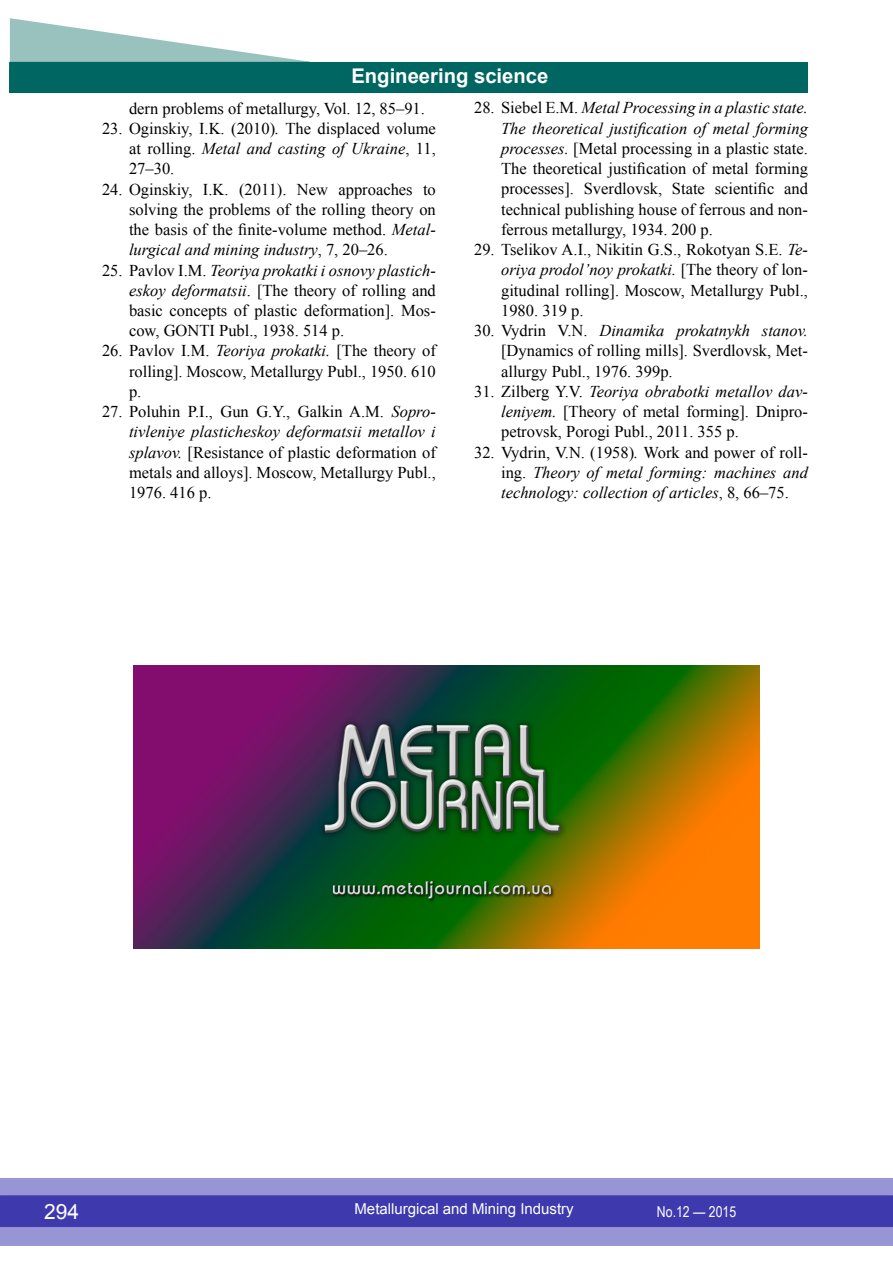
<style>
.page{position:relative;width:893px;height:1263px;background:#fff}
.page>*{position:absolute;margin:0;border:0;box-sizing:border-box;transform-origin:0 0}
.t1{font:21px "Arial";color:#fff}
.t2{font:700 20.25px "Arial";color:#fff}
.t3{font:16.5px/20.2px "Times New Roman";color:#000;text-align:justify}
.t4{font:italic 16.5px/20.2px "Times New Roman";color:#000;text-align:justify}
.t5{font:15px "Arial";color:#fff}
.t6{font:15px "Arial Narrow";color:#fff}
.s1{font-style:italic}
.s2{font-style:normal}
</style>
<div class="page">
<div style="left:0;top:1178px;width:893px;height:68px;background:#9795d3"></div>
<div style="left:0;top:1195px;width:893px;height:32px;background:#3e3aae;border:2px solid #3e3aae"></div>
<div style="left:10px;top:62px;width:798px;height:30px;background:#006661"></div>
<svg style="left:10px;top:18px;width:300px;height:44px"></svg>
<img style="left:134px;top:665px;width:625px;height:283px">
<p class="t2" style="left:351px;top:62px;width:198px">Engineering science</p>
<p class="t3" style="left:129px;top:98px;width:297px">dern problems of metallurgy, Vol. 12, 85–91.</p>
<p class="t3" style="left:129px;top:118px;width:308px;text-indent:-27px">23. Oginskiy, I.K. (2010)<span class="s1">.</span> The displaced volume at rolling. <span class="s1">Metal and casting of Ukraine</span>, 11, 27–30.</p>
<p class="t3" style="left:129px;top:179px;width:308px;text-indent:-27px">24. Oginskiy, I.K. (2011). New approaches to solving the problems of the rolling theory on the basis of the finite-volume method. <span class="s1">Metal&shy;lurgical and mining industry</span>, 7, 20–26.</p>
<p class="t3" style="left:129px;top:260px;width:308px;text-indent:-27px">25. Pavlov I.M. <span class="s1">Teoriya prokatki i osnovy plastich&shy;eskoy deformatsii</span>. [The theory of rolling and basic concepts of plastic deformation]. Mos&shy;cow, GONTI Publ., 1938. 514 p.</p>
<p class="t3" style="left:129px;top:341px;width:308px;text-indent:-27px">26. Pavlov I.M. <span class="s1">Teoriya prokatki.</span> [The theory of rolling]. Moscow, Metallurgy Publ., 1950. 610 p.</p>
<p class="t3" style="left:129px;top:401px;width:308px;text-indent:-27px">27. Poluhin P.I., Gun G.Y., Galkin A.M. <span class="s1">Sopro&shy;tivleniye plasticheskoy deformatsii metallov i splavov.</span> [Resistance of plastic deformation of metals and alloys]. Moscow, Metallurgy Publ., 1976. 416 p.</p>
<p class="t3" style="left:501px;top:98px;width:308px;text-indent:-27px">28. Siebel E.M. <span class="s1">Metal Processing in a plastic state.<br>The theoretical justification of metal forming processes.</span> [Metal processing in a plastic state.<br>The theoretical justification of metal forming processes]. Sverdlovsk, State scientific and technical publishing house of ferrous and non&shy;ferrous metallurgy, 1934. 200 p.</p>
<p class="t3" style="left:501px;top:239px;width:308px;text-indent:-27px">29. Tselikov A.I., Nikitin G.S., Rokotyan S.E. <span class="s1">Te&shy;oriya prodol’noy prokatki.</span> [The theory of lon&shy;gitudinal rolling]. Moscow, Metallurgy Publ., 1980. 319 p.</p>
<p class="t3" style="left:501px;top:320px;width:308px;text-indent:-27px">30. Vydrin V.N. <span class="s1">Dinamika prokatnykh stanov. </span>[Dynamics of rolling mills]. Sverdlovsk, Met&shy;allurgy Publ., 1976. 399p.</p>
<p class="t3" style="left:501px;top:381px;width:308px;text-indent:-27px">31. Zilberg Y.V. <span class="s1">Teoriya obrabotki metallov dav&shy;leniyem.</span> [Theory of metal forming]. Dnipro&shy;petrovsk, Porogi Publ., 2011. 355 p.</p>
<p class="t4" style="left:501px;top:442px;width:308px;text-indent:-27px"><span class="s2">32. Vydrin, V.N. (1958)</span>. <span class="s2">Work and power of roll&shy;ing.</span> Theory of metal forming: machines and technology: collection of articles<span class="s2">, 8, 66–75.</span></p>
<p class="t1" style="left:44px;top:1197px;width:37px">294</p>
<p class="t5" style="left:354px;top:1199px;width:221px">Metallurgical and Mining Industry</p>
<p class="t6" style="left:657px;top:1201px;width:81px">No.12 — 2015</p>
</div>
